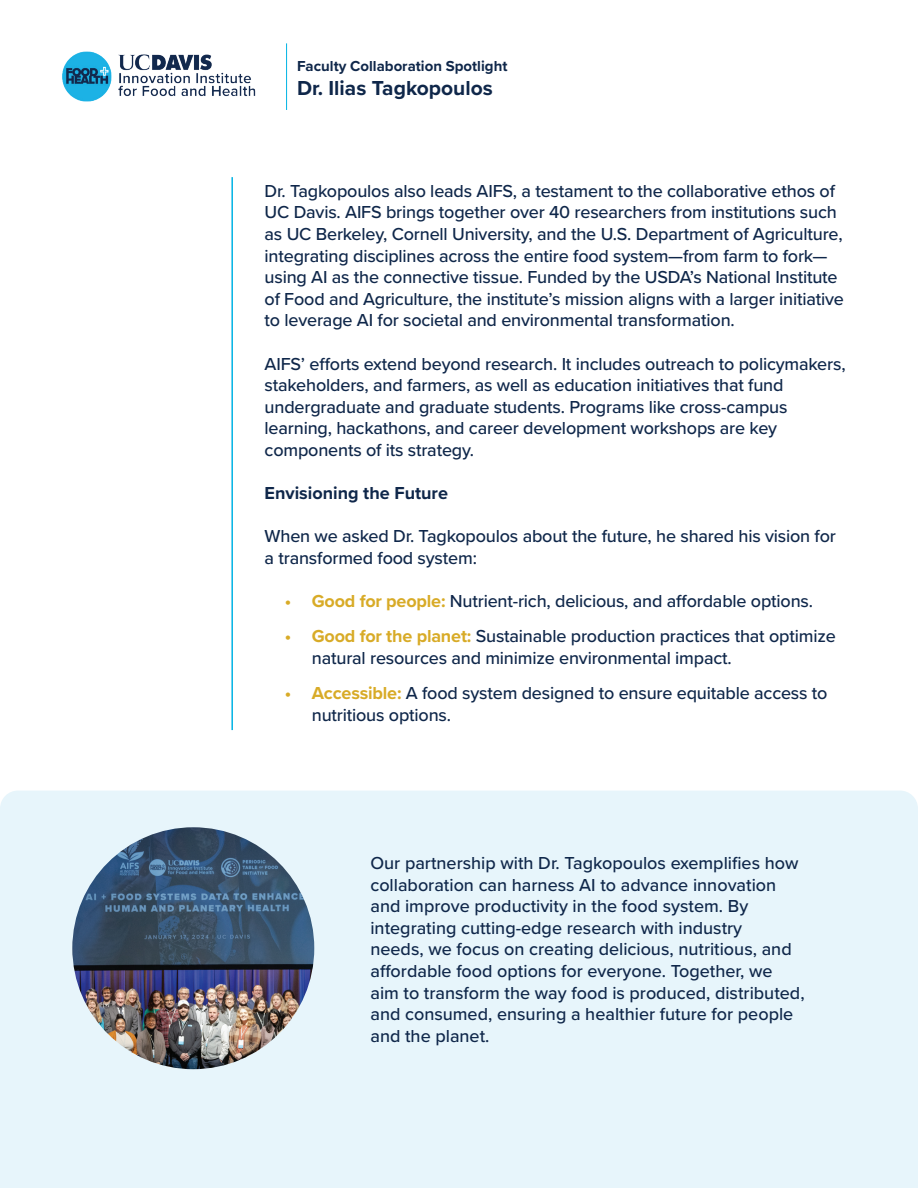
<style>
.page{position:relative;width:918px;height:1188px;background:#fff}
.page>*{position:absolute;margin:0;border:0;box-sizing:border-box;transform-origin:0 0}
.t1{font:700 21px "Proxima Nova";color:#0f274a}
.t2{font:500 18px/21.6px "Proxima Nova";letter-spacing:-.01em;color:#0f274a}
.t3{font:700 18px "Proxima Nova";color:#0f274a}
.t4{font:700 15px "Proxima Nova";color:#0f274a}
.s1{font-weight:700;color:#d8ab27}
</style>
<div class="page">
<hr style="left:231px;top:177px;width:2px;height:553px;background:#00b3e4">
<img style="left:62px;top:51px;width:194px;height:51px">
<hr style="left:286px;top:43px;width:1px;height:67px;background:#00b3e4">
<div style="left:0;top:791px;width:918px;height:397px;background:#e7f5fb"></div>
<img style="left:72px;top:827px;width:242px;height:242px;border-radius:121px">
<p class="t4" style="left:297px;top:54px;width:212px">Faculty Collaboration Spotlight</p>
<p class="t1" style="left:297px;top:72px;width:197px">Dr. Ilias Tagkopoulos</p>
<p class="t2" style="left:265px;top:179px;width:581px">Dr. Tagkopoulos also leads AIFS, a testament to the collaborative ethos of UC Davis. AIFS brings together over 40 researchers from institutions such as UC Berkeley, Cornell University, and the U.S. Department of Agriculture, integrating disciplines across the entire food system—from farm to fork— using AI as the connective tissue. Funded by the USDA’s National Institute of Food and Agriculture, the institute’s mission aligns with a larger initiative to leverage AI for societal and environmental transformation.</p>
<p class="t2" style="left:265px;top:352px;width:583px">AIFS’ efforts extend beyond research. It includes outreach to policymakers, stakeholders, and farmers, as well as education initiatives that fund undergraduate and graduate students. Programs like cross-campus learning, hackathons, and career development workshops are key components of its strategy.</p>
<p class="t3" style="left:265px;top:480px;width:185px">Envisioning the Future</p>
<p class="t2" style="left:265px;top:525px;width:573px">When we asked Dr. Tagkopoulos about the future, he shared his vision for a transformed food system:</p>
<p class="t2" style="left:285px;top:590px;width:530px"><span class="s1">• Good for people:</span> Nutrient-rich, delicious, and affordable options.</p>
<p class="t2" style="left:312px;top:625px;width:525px;text-indent:-27px"><span class="s1">• Good for the planet:</span> Sustainable production practices that optimize natural resources and minimize environmental impact.</p>
<p class="t2" style="left:312px;top:681px;width:517px;text-indent:-27px"><span class="s1">• Accessible:</span> A food system designed to ensure equitable access to nutritious options.</p>
<p class="t2" style="left:370px;top:851px;width:436px">Our partnership with Dr. Tagkopoulos exemplifies how collaboration can harness AI to advance innovation and improve productivity in the food system. By integrating cutting-edge research with industry<br>needs, we focus on creating delicious, nutritious, and affordable food options for everyone. Together, we aim to transform the way food is produced, distributed, and consumed, ensuring a healthier future for people and the planet.</p>
</div>
